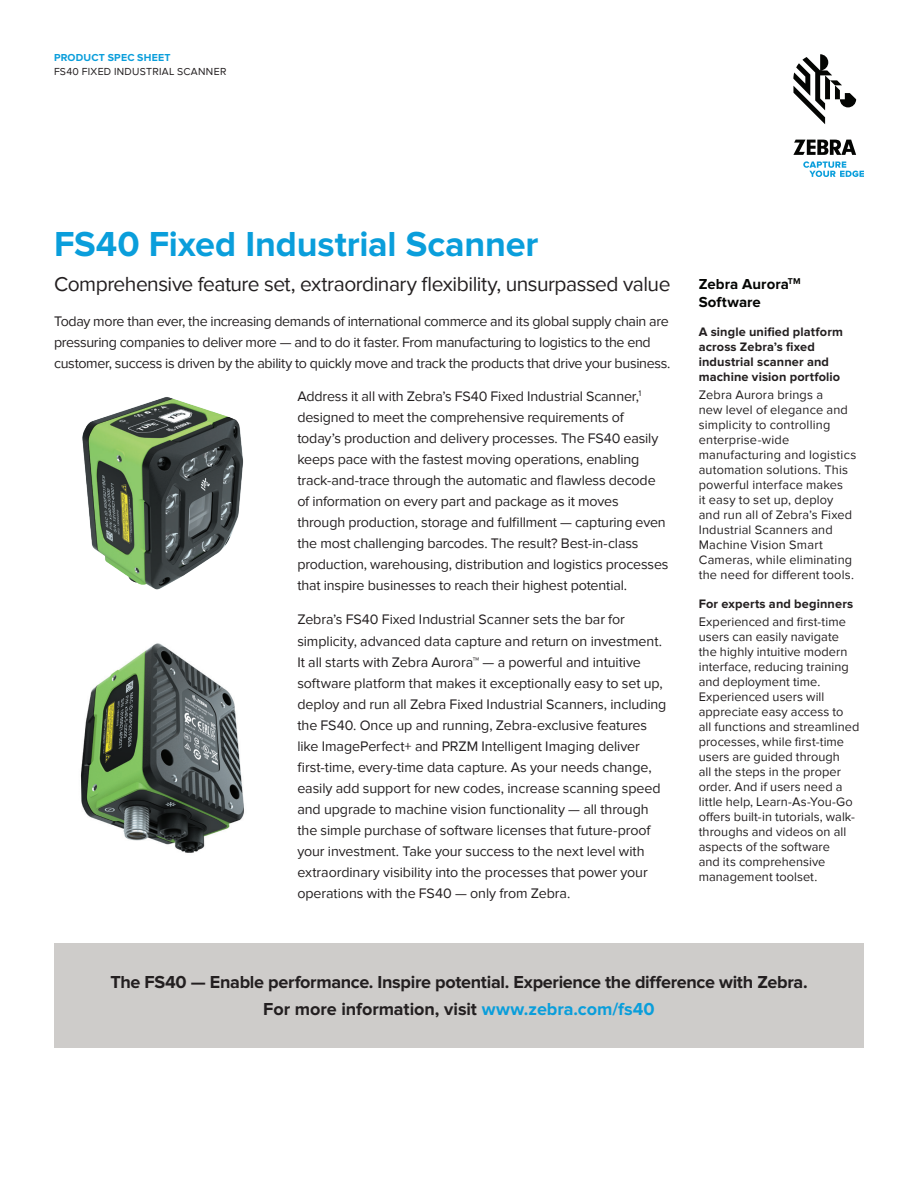
<style>
.page{position:relative;width:918px;height:1188px;background:#fff}
.page>*{position:absolute;margin:0;border:0;box-sizing:border-box;transform-origin:0 0}
.t1{font:700 36px "Proxima Nova";letter-spacing:-.005em;color:#0a9edb}
.t2{font:21px "Proxima Nova";letter-spacing:-.025em;color:#231f20}
.t3{font:700 18px/26.4px "Proxima Nova";letter-spacing:-.01em;color:#231f20;text-align:center}
.t4{font:700 15px/18px "Proxima Nova";letter-spacing:.005em;color:#040503}
.t5{font:14.25px/21px "Proxima Nova";letter-spacing:-.01em;color:#231f20}
.t6{font:12.75px/15px "Proxima Nova";letter-spacing:.01em;color:#231f20}
.t7{font:700 12.75px/15px "Proxima Nova";letter-spacing:.01em;color:#231f20}
.t8{font:10.5px "Proxima Nova";letter-spacing:.03em;color:#231f20}
.t9{font:700 10.5px "Proxima Nova";letter-spacing:.02em;color:#0a9edb}
.s1{color:#0a9edb}
</style>
<div class="page">
<img style="left:82px;top:397px;width:162px;height:193px">
<img style="left:80px;top:643px;width:164px;height:210px">
<svg style="left:793px;top:54px;width:63px;height:70px"></svg>
<svg style="left:793px;top:140px;width:63px;height:15px"></svg>
<svg style="left:803px;top:161px;width:61px;height:16px"></svg>
<div style="left:54px;top:944px;width:810px;height:104px;background:#ceccca"></div>
<p class="t9" style="left:54px;top:53px;width:118px">PRODUCT SPEC SHEET</p>
<p class="t8" style="left:54px;top:66px;width:174px">FS40 FIXED INDUSTRIAL SCANNER</p>
<h1 class="t1" style="left:54px;top:228px;width:486px">FS40 Fixed Industrial Scanner</h1>
<h2 class="t2" style="left:54px;top:272px;width:618px">Comprehensive feature set, extraordinary flexibility, unsurpassed value</h2>
<p class="t5" style="left:54px;top:310px;width:618px">Today more than ever, the increasing demands of international commerce and its global supply chain are pressuring companies to deliver more — and to do it faster. From manufacturing to logistics to the end customer, success is driven by the ability to quickly move and track the products that drive your business.</p>
<p class="t5" style="left:297px;top:386px;width:373px">Address it all with Zebra’s FS40 Fixed Industrial Scanner,<sup>1 </sup>designed to meet the comprehensive requirements of today’s production and delivery processes. The FS40 easily keeps pace with the fastest moving operations, enabling track-and-trace through the automatic and flawless decode of information on every part and package as it moves through production, storage and fulfillment — capturing even the most challenging barcodes. The result? Best-in-class production, warehousing, distribution and logistics processes that inspire businesses to reach their highest potential.</p>
<p class="t5" style="left:297px;top:609px;width:371px">Zebra’s FS40 Fixed Industrial Scanner sets the bar for simplicity, advanced data capture and return on investment.<br>It all starts with Zebra Aurora™ — a powerful and intuitive software platform that makes it exceptionally easy to set up, deploy and run all Zebra Fixed Industrial Scanners, including the FS40. Once up and running, Zebra-exclusive features like ImagePerfect+ and PRZM Intelligent Imaging deliver first-time, every-time data capture. As your needs change, easily add support for new codes, increase scanning speed and upgrade to machine vision functionality — all through the simple purchase of software licenses that future-proof your investment. Take your success to the next level with extraordinary visibility into the processes that power your operations with the FS40 — only from Zebra.</p>
<p class="t4" style="left:699px;top:276px;width:103px">Zebra Aurora<sup>TM<br></sup>Software</p>
<p class="t7" style="left:699px;top:325px;width:146px">A single unified platform across Zebra’s fixed industrial scanner and machine vision portfolio</p>
<p class="t6" style="left:699px;top:388px;width:159px">Zebra Aurora brings a<br>new level of elegance and simplicity to controlling enterprise-wide manufacturing and logistics automation solutions. This powerful interface makes<br>it easy to set up, deploy and run all of Zebra’s Fixed<br>Industrial Scanners and<br>Machine Vision Smart<br>Cameras, while eliminating the need for different tools.</p>
<p class="t7" style="left:699px;top:596px;width:156px">For experts and beginners</p>
<p class="t6" style="left:699px;top:615px;width:162px">Experienced and first-time users can easily navigate the highly intuitive modern interface, reducing training and deployment time.<br>Experienced users will appreciate easy access to<br>all functions and streamlined processes, while first-time users are guided through<br>all the steps in the proper order. And if users need a little help, Learn-As-You-Go offers built-in tutorials, walk&shy;throughs and videos on all aspects of the software<br>and its comprehensive management toolset.</p>
<p class="t3" style="left:110px;top:970px;width:699px">The FS40 — Enable performance. Inspire potential. Experience the difference with Zebra.<br>For more information, visit <span class="s1">www.zebra.com/fs40</span></p>
</div>
